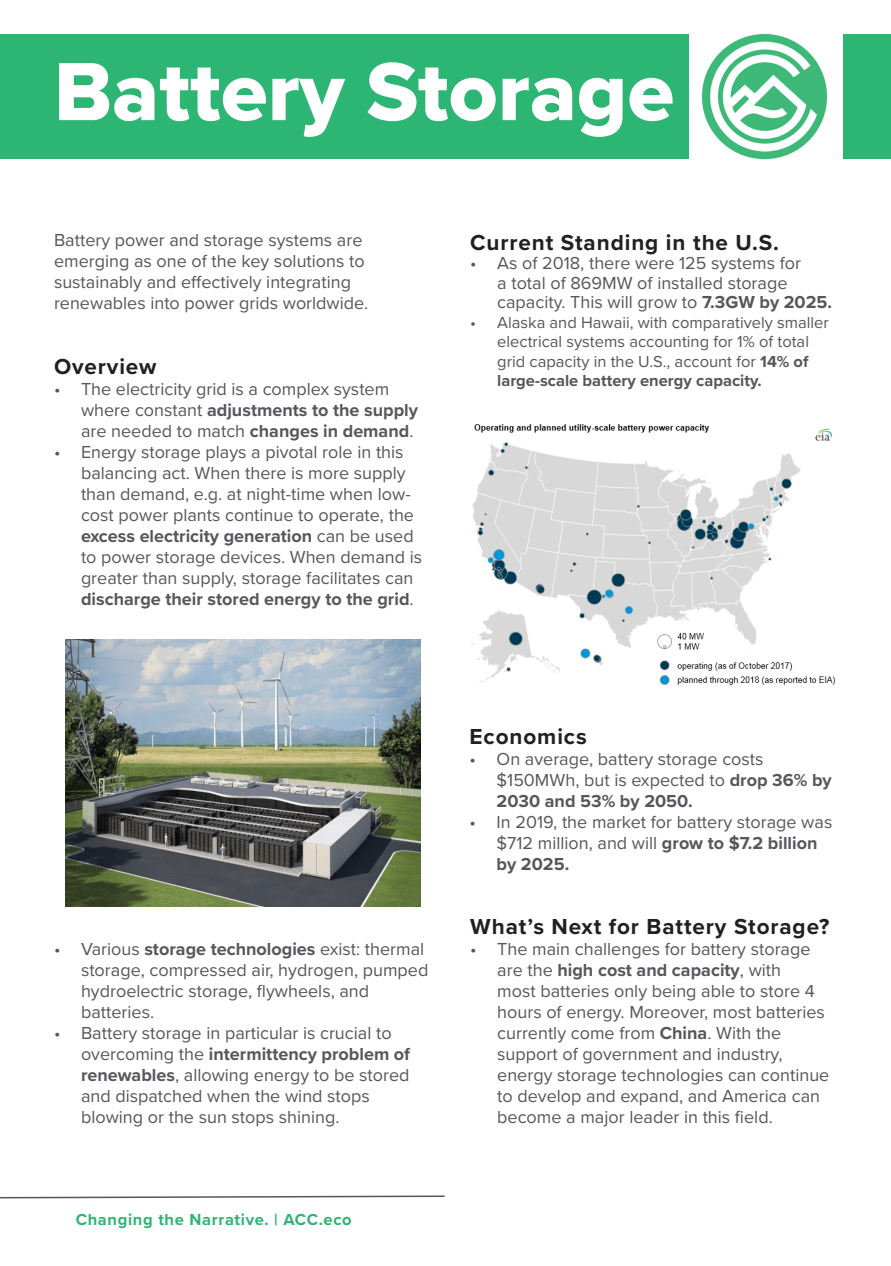
<style>
.page{position:relative;width:891px;height:1266px;background:#fff}
.page>*{position:absolute;margin:0;border:0;box-sizing:border-box;transform-origin:0 0}
.t1{font:85.5px "Proxima Nova Extrabld";color:#fff}
.t2{font:700 22.5px "Proxima Nova";letter-spacing:.04em;color:#231f20}
.t3{font:18px/21px "Proxima Nova";color:#56575c}
.t4{font:16.5px/19.5px "Proxima Nova";color:#56575c}
.t5{font:700 16.5px "Proxima Nova";letter-spacing:.04em;color:#2db574}
.s1{font-weight:700}
</style>
<div class="page">
<div style="left:0;top:35px;width:688px;height:124px;background:#2db574"></div>
<img style="left:701px;top:34px;width:126px;height:126px">
<div style="left:843px;top:35px;width:48px;height:124px;background:#2db574"></div>
<svg style="left:0;top:1195px;width:445px;height:4px"></svg>
<img style="left:65px;top:639px;width:356px;height:267px">
<img style="left:470px;top:424px;width:366px;height:261px">
<p class="t1" style="left:54px;top:28px;width:622px">Battery Storage</p>
<p class="t3" style="left:54px;top:229px;width:316px">Battery power and storage systems are emerging as one of the key solutions to sustainably and effectively integrating renewables into power grids worldwide.</p>
<p class="t2" style="left:54px;top:349px;width:104px">Overview</p>
<p class="t3" style="left:81px;top:377px;width:339px;text-indent:-27px">• The electricity grid is a complex system where constant <span class="s1">adjustments to the supply </span>are needed to match <span class="s1">changes in demand</span>.</p>
<p class="t3" style="left:81px;top:440px;width:343px;text-indent:-27px">• Energy storage plays a pivotal role in this balancing act. When there is more supply than demand, e.g. at night-time when low&shy;cost power plants continue to operate, the <span class="s1">excess electricity generation</span> can be used to power storage devices. When demand is greater than supply, storage facilitates can <span class="s1">discharge their stored energy to the grid</span>.</p>
<p class="t2" style="left:470px;top:226px;width:310px">Current Standing in the U.S.</p>
<p class="t3" style="left:497px;top:253px;width:336px;line-height:19.5px;text-indent:-27px">• As of 2018, there were 125 systems for<br>a total of 869MW of installed storage capacity. This will grow to <span class="s1">7.3GW by 2025.</span></p>
<p class="t4" style="left:497px;top:312px;width:333px;text-indent:-27px">• Alaska and Hawaii, with comparatively smaller electrical systems accounting for 1% of total grid capacity in the U.S., account for <span class="s1">14% of large-scale battery energy capacity.</span></p>
<p class="t3" style="left:81px;top:938px;width:349px;text-indent:-27px">• Various <span class="s1">storage technologies</span> exist: thermal storage, compressed air, hydrogen, pumped hydroelectric storage, flywheels, and batteries.</p>
<p class="t3" style="left:81px;top:1022px;width:331px;text-indent:-27px">• Battery storage in particular is crucial to overcoming the <span class="s1">intermittency problem of renewables</span>, allowing energy to be stored and dispatched when the wind stops blowing or the sun stops shining.</p>
<p class="t5" style="left:76px;top:1207px;width:278px">Changing the Narrative. | ACC.eco</p>
<p class="t2" style="left:470px;top:719px;width:119px">Economics</p>
<p class="t3" style="left:497px;top:747px;width:337px;text-indent:-27px">• On average, battery storage costs $150MWh, but is expected to <span class="s1">drop 36% by<br>2030 and 53% by 2050.</span></p>
<p class="t3" style="left:497px;top:810px;width:337px;text-indent:-27px">• In 2019, the market for battery storage was $712 million, and will <span class="s1">grow to $7.2 billion by 2025.</span></p>
<p class="t2" style="left:470px;top:910px;width:361px">What’s Next for Battery Storage?</p>
<p class="t3" style="left:497px;top:938px;width:334px;text-indent:-27px">• The main challenges for battery storage are the <span class="s1">high cost and capacity</span>, with<br>most batteries only being able to store 4 hours of energy. Moreover, most batteries currently come from <span class="s1">China</span>. With the support of government and industry, energy storage technologies can continue to develop and expand, and America can become a major leader in this field.</p>
</div>
